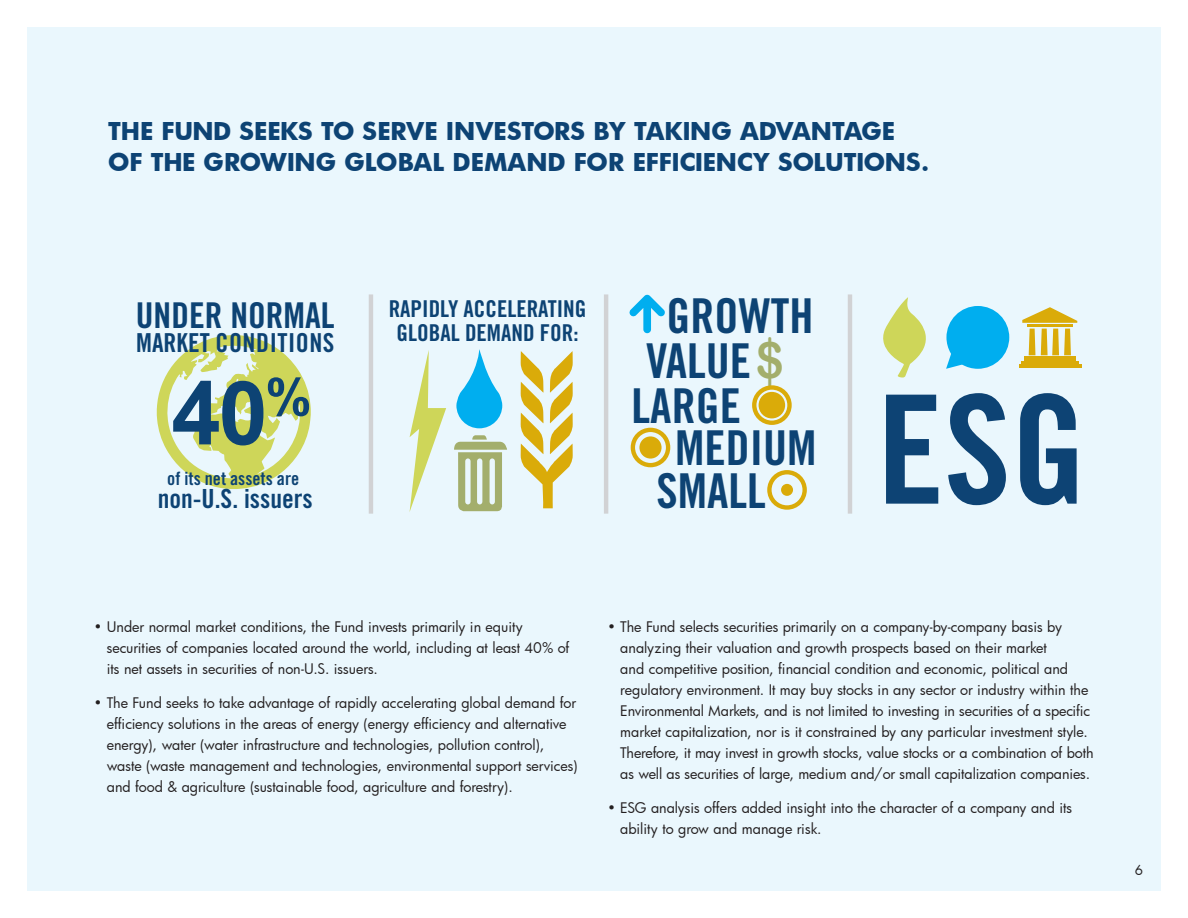
<style>
.page{position:relative;width:1188px;height:918px;background:#fff}
.page>*{position:absolute;margin:0;border:0;box-sizing:border-box;transform-origin:0 0}
.t1{font:151.05px "Trade Gothic LT Std Bd Cn 20";color:#0d4374}
.t2{font:700 88.5px "Arial";color:#0d4374}
.t3{font:48px "Trade Gothic LT Std Bd Cn 20";color:#0d4374}
.t4{font:35.55px "Trade Gothic LT Std Bd Cn 20";color:#0d4374}
.t5{font:26.4px "Trade Gothic LT Std Bd Cn 20";color:#0d4374}
.t6{font:26.1px "Trade Gothic LT Std Bd Cn 20";letter-spacing:.02em;color:#0d4374}
.Headline{font:700 24px/31.5px "Futura";color:#0d4374}
.t7{font:23.25px/24.6px "Trade Gothic LT Std Bd Cn 20";color:#0d4374;text-align:center}
.t8{font:18.3px "Trade Gothic LT Std Bd Cn 20";color:#0d4374}
.Main_Text{font:14.25px/21px "Futura";letter-spacing:-.005em;color:#231f20}
.Main_Text-2{font:13.5px "Futura";color:#231f20}
.s1{font-family:"Arial Rounded MT Bold";font-size:50.4px;color:#a3ae6c}
</style>
<div class="page">
<div style="left:27px;top:27px;width:1134px;height:864px;background:#eaf7fd"></div>
<svg style="left:157px;top:335px;width:154px;height:154px"></svg>
<svg style="left:883px;top:297px;width:43px;height:81px"></svg>
<svg style="left:946px;top:306px;width:63px;height:63px"></svg>
<hr style="left:1024px;top:357px;width:52px;height:4px;background:#daab09">
<hr style="left:1021px;top:361px;width:57px;height:4px;background:#daab09">
<hr style="left:1019px;top:364px;width:62px;height:4px;background:#daab09">
<svg style="left:1029px;top:329px;width:6px;height:26px"></svg>
<svg style="left:1041px;top:329px;width:30px;height:26px"></svg>
<hr style="left:1028px;top:325px;width:45px;height:2px;background:#daab09">
<svg style="left:1022px;top:307px;width:55px;height:16px"></svg>
<svg style="left:410px;top:350px;width:36px;height:161px"></svg>
<svg style="left:456px;top:349px;width:46px;height:79px"></svg>
<svg style="left:454px;top:435px;width:53px;height:76px"></svg>
<svg style="left:521px;top:351px;width:52px;height:157px"></svg>
<svg style="left:629px;top:295px;width:36px;height:38px"></svg>
<div style="left:752px;top:385px;width:40px;height:40px;border:4px solid #daab09;border-radius:50%"></div>
<div style="left:759px;top:392px;width:26px;height:26px;background:#daab09;border-radius:50%"></div>
<div style="left:631px;top:428px;width:39px;height:39px;border:4px solid #daab09;border-radius:50%"></div>
<div style="left:639px;top:436px;width:23px;height:23px;background:#daab09;border-radius:50%"></div>
<div style="left:767px;top:470px;width:40px;height:40px;border:4px solid #daab09;border-radius:50%"></div>
<div style="left:781px;top:484px;width:12px;height:12px;background:#daab09;border-radius:50%"></div>
<hr style="left:369px;top:294px;width:4px;height:220px;background:#d1d2d4">
<hr style="left:604px;top:294px;width:4px;height:220px;background:#d1d2d4">
<hr style="left:848px;top:294px;width:4px;height:220px;background:#d1d2d4">
<p class="Headline" style="left:108px;top:114px;width:823px">THE FUND SEEKS TO SERVE INVESTORS BY TAKING ADVANTAGE<br>OF THE GROWING GLOBAL DEMAND FOR EFFICIENCY SOLUTIONS.</p>
<p class="t4" style="left:136px;top:294px;width:200px">UNDER NORMAL</p>
<p class="t6" style="left:136px;top:327px;width:200px">MARKET CONDITIONS</p>
<p class="t2" style="left:172px;top:351px;width:141px">40<sup>%</sup></p>
<p class="t8" style="left:167px;top:467px;width:133px">of its net assets are</p>
<p class="t5" style="left:158px;top:482px;width:157px">non-U.S. issuers</p>
<p class="t7" style="left:389px;top:296px;width:199px">RAPIDLY ACCELERATING<br>GLOBAL DEMAND FOR:</p>
<p class="t3" style="left:667px;top:287px;width:148px">GROWTH</p>
<p class="t3" style="left:646px;top:332px;width:139px">VALUE<span class="s1">$</span></p>
<p class="t3" style="left:632px;top:377px;width:111px">LARGE</p>
<p class="t3" style="left:675px;top:419px;width:143px">MEDIUM</p>
<p class="t3" style="left:656px;top:461px;width:111px">SMALL</p>
<p class="t1" style="left:877px;top:358px;width:211px">ESG</p>
<p class="Main_Text" style="left:107px;top:616px;width:464px;text-indent:-13px">• Under normal market conditions, the Fund invests primarily in equity securities of companies located around the world, including at least 40% of its net assets in securities of non-U.S. issuers.</p>
<p class="Main_Text" style="left:107px;top:692px;width:472px;text-indent:-13px">• The Fund seeks to take advantage of rapidly accelerating global demand for efficiency solutions in the areas of energy (energy efficiency and alternative energy), water (water infrastructure and technologies, pollution control), waste (waste management and technologies, environmental support services) and food &amp; agriculture (sustainable food, agriculture and forestry).</p>
<p class="Main_Text" style="left:620px;top:616px;width:475px;text-indent:-13px">• The Fund selects securities primarily on a company-by-company basis by analyzing their valuation and growth prospects based on their market<br>and competitive position, financial condition and economic, political and regulatory environment. It may buy stocks in any sector or industry within the Environmental Markets, and is not limited to investing in securities of a specific market capitalization, nor is it constrained by any particular investment style.<br>Therefore, it may invest in growth stocks, value stocks or a combination of both as well as securities of large, medium and/or small capitalization companies.</p>
<p class="Main_Text" style="left:620px;top:797px;width:453px;text-indent:-13px">• ESG analysis offers added insight into the character of a company and its ability to grow and manage risk.</p>
<p class="Main_Text-2" style="left:1135px;top:860px;width:10px">6</p>
</div>
